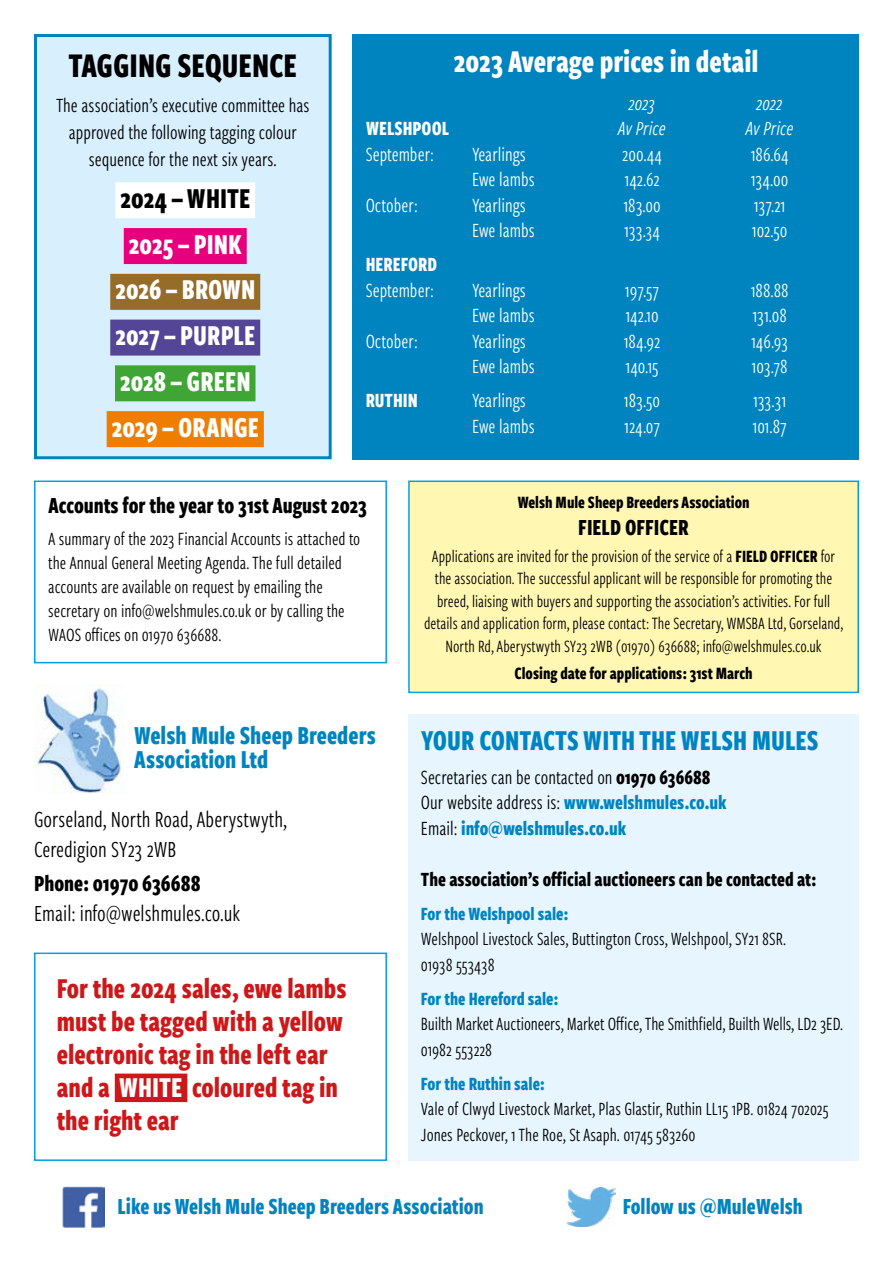
<style>
.page{position:relative;width:893px;height:1263px;background:#fff}
.page>*{position:absolute;margin:0;border:0;box-sizing:border-box;transform-origin:0 0}
.t1{font:700 36px "Freight Sans Cmp Pro";color:#000}
.t2{font:700 33px "Freight Sans Cmp Pro";color:#fff}
.t3{font:700 30px/33px "Freight Sans Cmp Pro";color:#cd1719}
.t4{font:700 30px "Freight Sans Cmp Pro";color:#fff}
.t5{font:700 30px "Freight Sans Cmp Pro";color:#0084c0}
.t6{font:700 30px "Freight Sans Cmp Pro";color:#000}
.t7{font:700 27px/24px "Freight Sans Cmp Pro";color:#0084c0}
.t8{font:24px/30px "Freight Sans Cmp Pro";color:#000}
.t9{font:700 24px "Freight Sans Cmp Pro";color:#0084c0}
.t10{font:700 24px "Freight Sans Cmp Pro";color:#000}
.t11{font:21px "Freight Sans Cmp Pro";color:#fff}
.t12{font:21px/25.5px "Freight Sans Cmp Pro";color:#000}
.t13{font:700 21px "Freight Sans Cmp Pro";color:#000}
.t14{font:700 21px "Freight Sans Cmp Pro";color:#fff}
.t15{font:italic 21px "Freight Sans Cmp Pro";color:#fff}
.t16{font:19.5px/25.5px "Freight Sans Cmp Pro";color:#000}
.t17{font:18px/22.5px "Freight Sans Cmp Pro";color:#000;text-align:center}
.t18{font:700 18px "Freight Sans Cmp Pro";color:#000}
.s1{font-weight:700}
.s2{color:#fff}
.s3{font-weight:700;color:#0084c0}
</style>
<div class="page">
<div style="left:353px;top:34px;width:506px;height:425px;background:#0084c0"></div>
<div style="left:408px;top:714px;width:451px;height:447px;background:#e6f5fe"></div>
<img style="left:34px;top:685px;width:89px;height:109px">
<img style="left:566px;top:1187px;width:49px;height:40px">
<img style="left:63px;top:1186px;width:41px;height:42px">
<div style="left:36px;top:36px;width:294px;height:422px;background:#d8effd"></div>
<div style="left:115px;top:182px;width:140px;height:36px;background:#fff"></div>
<div style="left:124px;top:228px;width:123px;height:36px;background:#e6007d"></div>
<div style="left:110px;top:274px;width:150px;height:36px;background:#966c29"></div>
<div style="left:110px;top:320px;width:150px;height:36px;background:#554596"></div>
<div style="left:115px;top:365px;width:140px;height:36px;background:#3fa535"></div>
<div style="left:107px;top:411px;width:157px;height:36px;background:#ef7d00"></div>
<div style="left:34px;top:34px;width:298px;height:425px;border:3px solid #0084c0"></div>
<div style="left:34px;top:480px;width:353px;height:183px;border:2px solid #009fe3"></div>
<div style="left:409px;top:481px;width:449px;height:211px;background:#fff7b2"></div>
<div style="left:408px;top:480px;width:451px;height:213px;border:2px solid #009fe3"></div>
<div style="left:115px;top:1073px;width:72px;height:29px;background:#cd1719"></div>
<div style="left:34px;top:952px;width:353px;height:209px;border:2px solid #009fe3"></div>
<p class="t1" style="left:69px;top:40px;width:230px">TAGGING SEQUENCE</p>
<p class="t12" style="left:56px;top:91px;width:255px;line-height:27px;text-align:center">The association’s executive committee has approved the following tagging colour sequence for the next six years.</p>
<p class="t6" style="left:120px;top:177px;width:132px">2024 – WHITE</p>
<p class="t4" style="left:129px;top:223px;width:115px">2025 – PINK</p>
<p class="t4" style="left:115px;top:269px;width:142px">2026 – BROWN</p>
<p class="t4" style="left:115px;top:315px;width:142px">2027 – PURPLE</p>
<p class="t4" style="left:120px;top:360px;width:132px">2028 – GREEN</p>
<p class="t4" style="left:111px;top:406px;width:149px">2029 – ORANGE</p>
<p class="t2" style="left:453px;top:38px;width:307px">2023 Average prices in detail</p>
<p class="t15" style="left:629px;top:89px;width:28px">2023</p>
<p class="t15" style="left:757px;top:89px;width:28px">2022</p>
<p class="t14" style="left:366px;top:114px;width:85px">WELSHPOOL</p>
<p class="t15" style="left:618px;top:114px;width:49px">Av Price</p>
<p class="t15" style="left:746px;top:114px;width:49px">Av Price</p>
<p class="t11" style="left:366px;top:140px;width:70px">September:</p>
<p class="t11" style="left:472px;top:140px;width:55px">Yearlings</p>
<p class="t11" style="left:622px;top:140px;width:41px">200.44</p>
<p class="t11" style="left:751px;top:140px;width:40px">186.64</p>
<p class="t11" style="left:472px;top:165px;width:64px">Ewe lambs</p>
<p class="t11" style="left:624px;top:165px;width:37px">142.62</p>
<p class="t11" style="left:751px;top:165px;width:39px">134.00</p>
<p class="t11" style="left:366px;top:191px;width:54px">October:</p>
<p class="t11" style="left:472px;top:191px;width:55px">Yearlings</p>
<p class="t11" style="left:623px;top:191px;width:39px">183.00</p>
<p class="t11" style="left:754px;top:191px;width:33px">137.21</p>
<p class="t11" style="left:472px;top:216px;width:64px">Ewe lambs</p>
<p class="t11" style="left:624px;top:216px;width:37px">133.34</p>
<p class="t11" style="left:752px;top:216px;width:37px">102.50</p>
<p class="t14" style="left:366px;top:250px;width:73px">HEREFORD</p>
<p class="t11" style="left:366px;top:276px;width:70px">September:</p>
<p class="t11" style="left:472px;top:276px;width:55px">Yearlings</p>
<p class="t11" style="left:625px;top:276px;width:36px">197.57</p>
<p class="t11" style="left:751px;top:276px;width:40px">188.88</p>
<p class="t11" style="left:472px;top:301px;width:64px">Ewe lambs</p>
<p class="t11" style="left:625px;top:301px;width:35px">142.10</p>
<p class="t11" style="left:752px;top:301px;width:36px">131.08</p>
<p class="t11" style="left:366px;top:327px;width:54px">October:</p>
<p class="t11" style="left:472px;top:327px;width:55px">Yearlings</p>
<p class="t11" style="left:624px;top:327px;width:38px">184.92</p>
<p class="t11" style="left:751px;top:327px;width:39px">146.93</p>
<p class="t11" style="left:472px;top:352px;width:64px">Ewe lambs</p>
<p class="t11" style="left:626px;top:352px;width:35px">140.15</p>
<p class="t11" style="left:752px;top:352px;width:38px">103.78</p>
<p class="t14" style="left:366px;top:386px;width:54px">RUTHIN</p>
<p class="t11" style="left:472px;top:386px;width:55px">Yearlings</p>
<p class="t11" style="left:624px;top:386px;width:38px">183.50</p>
<p class="t11" style="left:753px;top:386px;width:35px">133.31</p>
<p class="t11" style="left:472px;top:412px;width:64px">Ewe lambs</p>
<p class="t11" style="left:624px;top:412px;width:37px">124.07</p>
<p class="t11" style="left:752px;top:412px;width:36px">101.87</p>
<p class="t10" style="left:48px;top:488px;width:320px">Accounts for the year to 31st August 2023</p>
<p class="t16" style="left:48px;top:526px;width:314px;line-height:24px">A summary of the 2023 Financial Accounts is attached to the Annual General Meeting Agenda. The full detailed accounts are available on request by emailing the secretary on info@welshmules.co.uk or by calling the WAOS offices on 01970 636688.</p>
<p class="t7" style="left:134px;top:722px;width:243px">Welsh Mule Sheep Breeders<br>Association Ltd</p>
<p class="t8" style="left:34px;top:803px;width:254px">Gorseland, North Road, Aberystwyth,<br>Ceredigion SY23 2WB</p>
<p class="t8" style="left:34px;top:867px;width:208px"><span class="s1">Phone: 01970 636688<br></span>Email: info@welshmules.co.uk</p>
<p class="t3" style="left:57px;top:970px;width:291px">For the 2024 sales, ewe lambs must be tagged with a yellow electronic tag in the left ear and a <span class="s2">WHITE</span> coloured tag in the right ear</p>
<p class="t18" style="left:517px;top:490px;width:234px">Welsh Mule Sheep Breeders Association</p>
<p class="t10" style="left:578px;top:511px;width:112px">FIELD OFFICER</p>
<p class="t17" style="left:424px;top:544px;width:420px">Applications are invited for the provision of the service of a <span class="s1">FIELD OFFICER</span> for the association. The successful applicant will be responsible for promoting the breed, liaising with buyers and supporting the association’s activities. For full details and application form, please contact: The Secretary, WMSBA Ltd, Gorseland, North Rd, Aberystwyth SY23 2WB (01970) 636688; info@welshmules.co.uk</p>
<p class="t18" style="left:514px;top:660px;width:240px">Closing date for applications: 31st March</p>
<p class="t5" style="left:421px;top:719px;width:399px">YOUR CONTACTS WITH THE WELSH MULES</p>
<p class="t12" style="left:421px;top:763px;width:307px">Secretaries can be contacted on <span class="s1">01970 636688<br></span>Our website address is: <span class="s3">www.welshmules.co.uk<br></span>Email: <span class="s3">info@welshmules.co.uk</span></p>
<p class="t13" style="left:421px;top:864px;width:397px">The association’s official auctioneers can be contacted at:</p>
<p class="t16" style="left:421px;top:900px;width:367px"><span class="s3">For the Welshpool sale:<br></span>Welshpool Livestock Sales, Buttington Cross, Welshpool, SY21 8SR.<br>01938 553438</p>
<p class="t16" style="left:421px;top:985px;width:424px"><span class="s3">For the Hereford sale:<br></span>Builth Market Auctioneers, Market Office, The Smithfield, Builth Wells, LD2 3ED.<br>01982 553228</p>
<p class="t16" style="left:421px;top:1070px;width:409px"><span class="s3">For the Ruthin sale:<br></span>Vale of Clwyd Livestock Market, Plas Glastir, Ruthin LL15 1PB. 01824 702025<br>Jones Peckover, 1 The Roe, St Asaph. 01745 583260</p>
<p class="t9" style="left:118px;top:1189px;width:368px">Like us Welsh Mule Sheep Breeders Association</p>
<p class="t9" style="left:623px;top:1189px;width:182px">Follow us @MuleWelsh</p>
</div>
